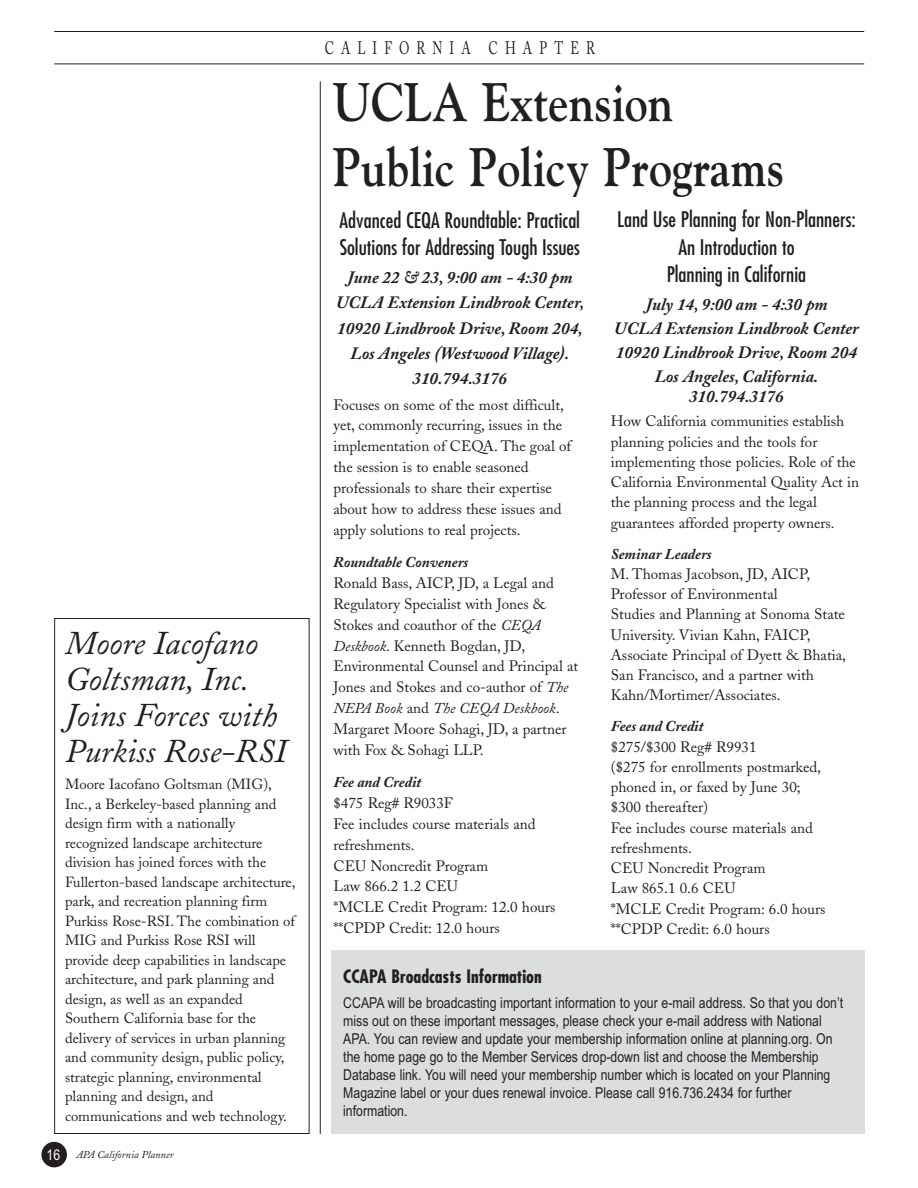
<style>
.page{position:relative;width:918px;height:1188px;background:#fff}
.page>*{position:absolute;margin:0;border:0;box-sizing:border-box;transform-origin:0 0}
.t1{font:700 54px/64.8px "Goudy";color:#231f20;scale:.85 1}
.t2{font:italic 33px/36px "Adobe Caslon";color:#231f20}
.t3{font:condensed 21px/27.2px "Futura";color:#231f20}
.t4{font:700 condensed 18px "Futura";color:#231f20}
.t5{font:18px "Adobe Caslon";letter-spacing:.565em;color:#231f20;scale:.7 1}
.t6{font:italic 700 17.25px/25px "Adobe Caslon";color:#231f20;text-align:center}
.t7{font:15px/20.2px "Adobe Caslon";color:#231f20}
.t8{font:15px/18px "Arial Narrow";color:#231f20}
.t9{font:italic 700 15px "Adobe Caslon";color:#231f20}
.t10{font:14.7px/19.5px "Adobe Caslon";color:#231f20}
.t11{font:italic 10.5px "Adobe Caslon";color:#231f20}
.s1{font-family:"Arial Narrow";font-style:normal;font-size:15px;color:#fff}
.s2{font-style:italic}
</style>
<div class="page">
<div style="left:41px;top:1142px;width:26px;height:25px;background:#231f20;border-radius:50%"></div>
<hr style="left:54px;top:31px;width:810px;height:1px;background:#231f20">
<hr style="left:54px;top:64px;width:810px;height:1px;background:#231f20">
<div style="left:54px;top:618px;width:255px;height:516px;border:1px solid #231f20"></div>
<hr style="left:320px;top:81px;width:1px;height:1053px;background:#231f20">
<div style="left:331px;top:951px;width:533px;height:183px;background:#dcdddf"></div>
<h2 class="t2" style="left:65px;top:630px;width:223px">Moore Iacofano<br>Goltsman, Inc.<br>Joins Forces with<br>Purkiss Rose-RSI</h2>
<p class="t10" style="left:65px;top:776px;width:232px">Moore Iacofano Goltsman (MIG), Inc., a Berkeley-based planning and design firm with a nationally recognized landscape architecture division has joined forces with the Fullerton-based landscape architecture, park, and recreation planning firm Purkiss Rose-RSI. The combination of MIG and Purkiss Rose RSI will provide deep capabilities in landscape architecture, and park planning and design, as well as an expanded Southern California base for the delivery of services in urban planning and community design, public policy, strategic planning, environmental planning and design, and communications and web technology.</p>
<p class="t11" style="left:47px;top:1151px;width:128px"><span class="s1">16</span> APA California Planner</p>
<p class="t5" style="left:325px;top:42px;width:387px">CALIFORNIA CHAPTER</p>
<h1 class="t1" style="left:333px;top:70px;width:533px">UCLA Extension<br>Public Policy Programs</h1>
<h3 class="t3" style="left:340px;top:208px;width:242px">Advanced CEQA Roundtable: Practical<br>Solutions for Addressing Tough Issues</h3>
<p class="t6" style="left:336px;top:268px;width:250px">June 22 &amp; 23, 9:00 am - 4:30 pm<br>UCLA Extension Lindbrook Center,<br>10920 Lindbrook Drive, Room 204,<br>Los Angeles (Westwood Village).<br>310.794.3176</p>
<p class="t7" style="left:333px;top:396px;width:239px;line-height:21px">Focuses on some of the most difficult, yet, commonly recurring, issues in the implementation of CEQA. The goal of the session is to enable seasoned professionals to share their expertise about how to address these issues and apply solutions to real projects.</p>
<p class="t9" style="left:333px;top:557px;width:136px">Roundtable Conveners</p>
<p class="t7" style="left:333px;top:574px;width:246px;line-height:20.9px">Ronald Bass, AICP, JD, a Legal and<br>Regulatory Specialist with Jones &amp;<br>Stokes and coauthor of the <span class="s2">CEQA<br>Deskbook</span>. Kenneth Bogdan, JD,<br>Environmental Counsel and Principal at<br>Jones and Stokes and co-author of <span class="s2">The<br>NEPA Book</span> and <span class="s2">The CEQA Deskbook</span>.<br>Margaret Moore Sohagi, JD, a partner with Fox &amp; Sohagi LLP.</p>
<p class="t9" style="left:333px;top:777px;width:89px">Fee and Credit</p>
<p class="t7" style="left:333px;top:794px;width:224px;line-height:20.9px">$475 Reg# R9033F<br>Fee includes course materials and refreshments.<br>CEU Noncredit Program<br>Law 866.2 1.2 CEU<br>*MCLE Credit Program: 12.0 hours **CPDP Credit: 12.0 hours</p>
<h3 class="t3" style="left:617px;top:207px;width:240px;text-align:center">Land Use Planning for Non-Planners:<br>An Introduction to<br>Planning in California</h3>
<p class="t6" style="left:614px;top:295px;width:247px;line-height:24px">July 14, 9:00 am - 4:30 pm<br>UCLA Extension Lindbrook Center<br>10920 Lindbrook Drive, Room 204<br>Los Angeles, California.</p>
<p class="t6" style="left:689px;top:387px;width:96px">310.794.3176</p>
<p class="t7" style="left:611px;top:413px;width:250px">How California communities establish planning policies and the tools for implementing those policies. Role of the California Environmental Quality Act in the planning process and the legal guarantees afforded property owners.</p>
<p class="t9" style="left:611px;top:549px;width:102px">Seminar Leaders</p>
<p class="t7" style="left:611px;top:566px;width:237px">M. Thomas Jacobson, JD, AICP,<br>Professor of Environmental<br>Studies and Planning at Sonoma State<br>University. Vivian Kahn, FAICP,<br>Associate Principal of Dyett &amp; Bhatia,<br>San Francisco, and a partner with<br>Kahn/Mortimer/Associates.</p>
<p class="t9" style="left:611px;top:721px;width:94px">Fees and Credit</p>
<p class="t7" style="left:611px;top:738px;width:216px">$275/$300 Reg# R9931<br>($275 for enrollments postmarked, phoned in, or faxed by June 30; $300 thereafter)<br>Fee includes course materials and refreshments.<br>CEU Noncredit Program<br>Law 865.1 0.6 CEU<br>*MCLE Credit Program: 6.0 hours **CPDP Credit: 6.0 hours</p>
<p class="t4" style="left:343px;top:969px;width:200px">CCAPA Broadcasts Information</p>
<p class="t8" style="left:343px;top:994px;width:501px">CCAPA will be broadcasting important information to your e-mail address. So that you don’t miss out on these important messages, please check your e-mail address with National APA. You can review and update your membership information online at planning.org. On the home page go to the Member Services drop-down list and choose the Membership Database link. You will need your membership number which is located on your Planning Magazine label or your dues renewal invoice. Please call 916.736.2434 for further information.</p>
</div>
